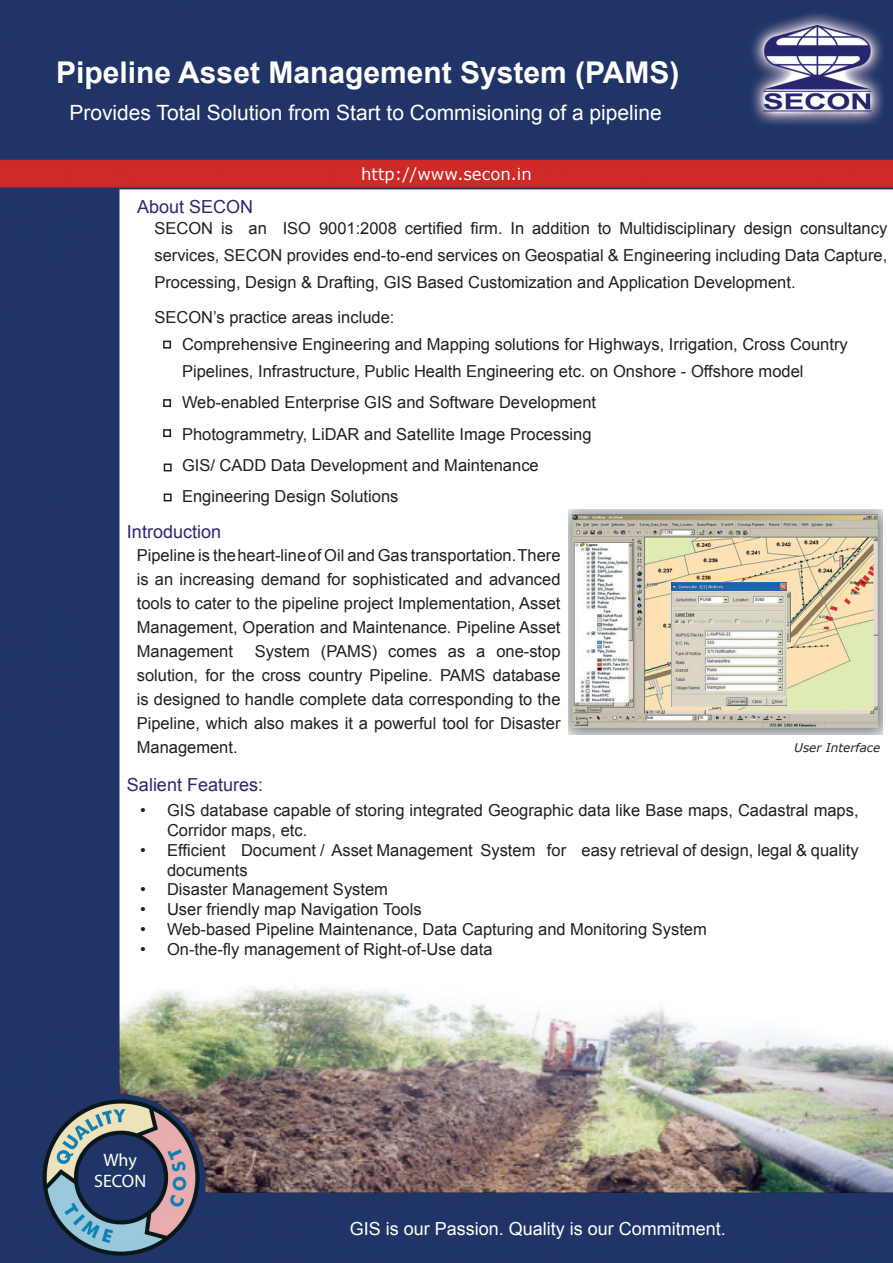
<style>
.page{position:relative;width:893px;height:1263px;background:#fff}
.page>*{position:absolute;margin:0;border:0;box-sizing:border-box;transform-origin:0 0}
.t1{font:700 30px "Arial";color:#fff}
.t2{font:21px "Arial";color:#fff}
.t3{font:18px "Arial";color:#fff}
.t4{font:18px "Arial";color:#282973}
.t5{font:18px/21.6px "Myriad Pro";letter-spacing:-.005em;color:#fff;text-align:center}
.t6{font:16.5px/24px "Arial";color:#231f20;text-align:justify}
.t7{font:16.5px "Verdana";color:#fcfcfc}
.t8{font:italic 12px "Verdana";color:#231f20}
</style>
<div class="page">
<img style="left:0;top:0;width:893px;height:1263px">
<img style="left:40px;top:1098px;width:161px;height:159px">
<img style="left:672px;top:582px;width:115px;height:125px">
<div style="left:163px;top:341px;width:8px;height:8px;border:2px solid #231f20"></div>
<div style="left:163px;top:399px;width:8px;height:8px;border:2px solid #231f20"></div>
<div style="left:163px;top:429px;width:8px;height:8px;border:2px solid #231f20"></div>
<div style="left:164px;top:463px;width:8px;height:8px;border:2px solid #231f20"></div>
<div style="left:164px;top:493px;width:8px;height:8px;border:2px solid #231f20"></div>
<p class="t1" style="left:56px;top:53px;width:625px">Pipeline Asset Management System (PAMS)</p>
<p class="t2" style="left:69px;top:99px;width:594px">Provides Total Solution from Start to Commisioning of a pipeline</p>
<p class="t7" style="left:361px;top:163px;width:172px">http://www.secon.in</p>
<p class="t4" style="left:137px;top:195px;width:118px">About SECON</p>
<p class="t6" style="left:154px;top:214px;width:734px;line-height:27px">SECON is an ISO 9001:2008 certified firm. In addition to Multidisciplinary design consultancy services, SECON provides end-to-end services on Geospatial &amp; Engineering including Data Capture, Processing, Design &amp; Drafting, GIS Based Customization and Application Development.</p>
<p class="t6" style="left:154px;top:305px;width:241px">SECON’s practice areas include:</p>
<p class="t6" style="left:182px;top:332px;width:667px">Comprehensive Engineering and Mapping solutions for Highways, Irrigation, Cross Country</p>
<p class="t6" style="left:182px;top:359px;width:623px">Pipelines, Infrastructure, Public Health Engineering etc. on Onshore - Offshore model</p>
<p class="t6" style="left:182px;top:391px;width:416px">Web-enabled Enterprise GIS and Software Development</p>
<p class="t6" style="left:182px;top:422px;width:411px">Photogrammetry, LiDAR and Satellite Image Processing</p>
<p class="t6" style="left:182px;top:453px;width:358px">GIS/ CADD Data Development and Maintenance</p>
<p class="t6" style="left:182px;top:484px;width:218px">Engineering Design Solutions</p>
<p class="t4" style="left:127px;top:519px;width:96px">Introduction</p>
<p class="t6" style="left:137px;top:543px;width:425px">Pipeline is the heart-line of Oil and Gas transportation. There is an increasing demand for sophisticated and advanced tools to cater to the pipeline project Implementation, Asset Management, Operation and Maintenance. Pipeline Asset Management</p>
<p class="t6" style="left:137px;top:639px;width:425px;text-indent:118px">System (PAMS) comes as a one-stop solution, for the cross country Pipeline. PAMS database is designed to handle complete data corresponding to the Pipeline, which also makes it a powerful tool for Disaster Management.</p>
<p class="t4" style="left:127px;top:773px;width:138px">Salient Features:</p>
<p class="t6" style="left:167px;top:801px;width:693px;line-height:19.8px;text-indent:-27px">• GIS database capable of storing integrated Geographic data like Base maps, Cadastral maps,<br>Corridor maps, etc.</p>
<p class="t6" style="left:167px;top:840px;width:693px;line-height:19.8px;text-indent:-27px">• Efficient Document / Asset Management System for easy retrieval of design, legal &amp; quality documents</p>
<p class="t6" style="left:140px;top:878px;width:249px">• Disaster Management System</p>
<p class="t6" style="left:140px;top:898px;width:283px">• User friendly map Navigation Tools</p>
<p class="t6" style="left:140px;top:917px;width:568px">• Web-based Pipeline Maintenance, Data Capturing and Monitoring System</p>
<p class="t6" style="left:140px;top:937px;width:354px">• On-the-fly management of Right-of-Use data</p>
<p class="t8" style="left:794px;top:740px;width:88px">User Interface</p>
<p class="t5" style="left:94px;top:1149px;width:54px">Why<br>SECON</p>
<p class="t3" style="left:350px;top:1216px;width:378px">GIS is our Passion. Quality is our Commitment.</p>
</div>
